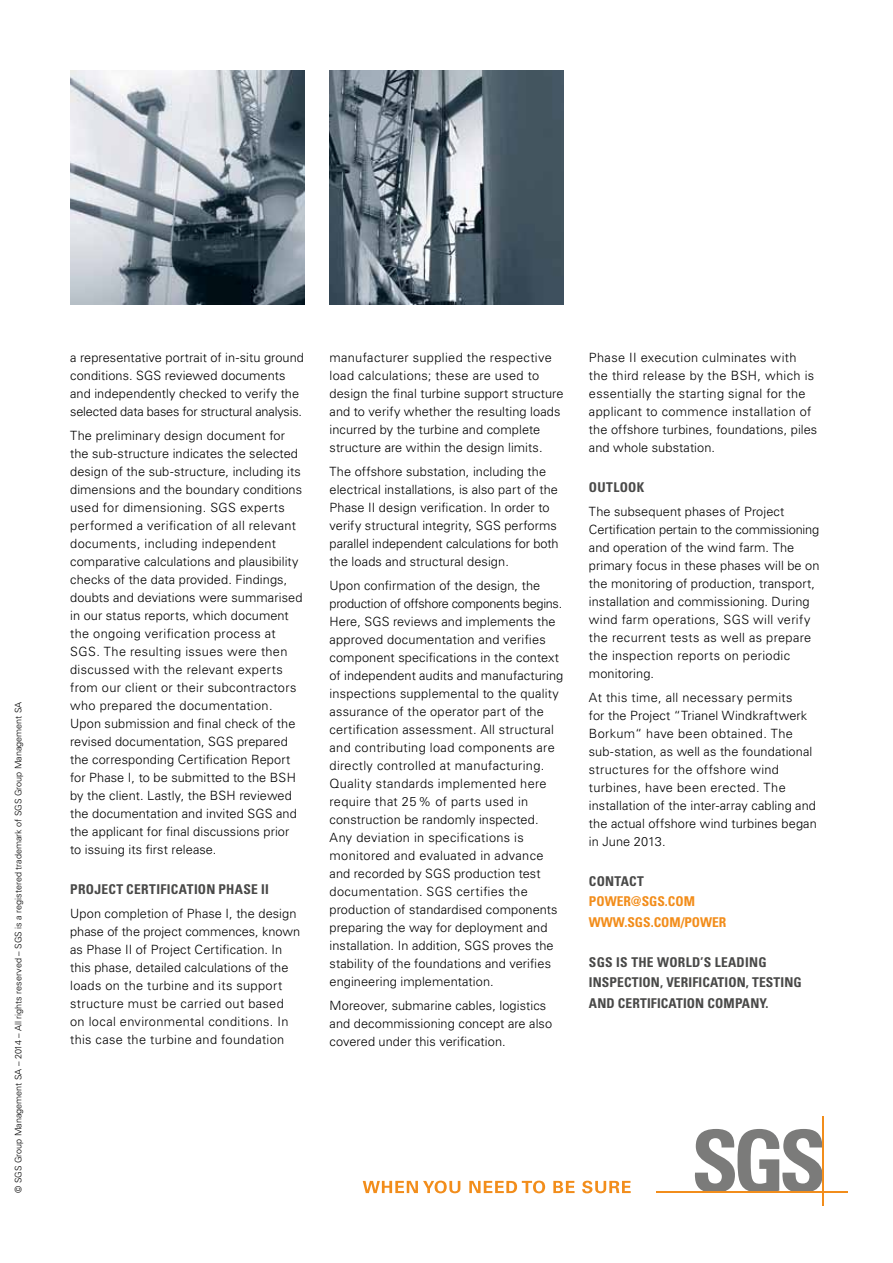
<style>
.page{position:relative;width:893px;height:1263px;background:#fff}
.page>*{position:absolute;margin:0;border:0;box-sizing:border-box;transform-origin:0 0}
.t1{font:700 condensed 13.5px/20.2px "Univers LT Std";letter-spacing:.01em;color:#494948}
.t2{font:700 condensed 13.5px "Univers LT Std";color:#f28d1b}
.t3{font:300 12.75px/18px "Univers LT Std";letter-spacing:.01em;color:#000}
.t4{font:300 9px "Univers LT Std";color:#000}
</style>
<div class="page">
<svg style="left:363px;top:1180px;width:97px;height:13px"></svg>
<svg style="left:469px;top:1180px;width:76px;height:13px"></svg>
<svg style="left:553px;top:1181px;width:22px;height:12px"></svg>
<svg style="left:582px;top:1181px;width:49px;height:12px"></svg>
<svg style="left:694px;top:1129px;width:128px;height:63px"></svg>
<hr style="left:656px;top:1192px;width:192px;height:1px;background:#f28d1b">
<hr style="left:822px;top:1116px;width:2px;height:90px;background:#f28d1b">
<img style="left:70px;top:70px;width:234px;height:234px">
<img style="left:330px;top:70px;width:233px;height:234px">
<p class="t4" style="left:13px;top:1193px;width:492px;rotate:-90deg">© SGS Group Management SA – 2014 – All rights reserved – SGS is a registered trademark of SGS Group Management SA</p>
<p class="t3" style="left:70px;top:348px;width:235px">a representative portrait of in-situ ground conditions. SGS reviewed documents and independently checked to verify the selected data bases for structural analysis.</p>
<p class="t3" style="left:70px;top:426px;width:234px">The preliminary design document for the sub-structure indicates the selected design of the sub-structure, including its dimensions and the boundary conditions used for dimensioning. SGS experts performed a verification of all relevant documents, including independent comparative calculations and plausibility checks of the data provided. Findings, doubts and deviations were summarised in our status reports, which document the ongoing verification process at SGS. The resulting issues were then discussed with the relevant experts from our client or their subcontractors who prepared the documentation.<br>Upon submission and final check of the revised documentation, SGS prepared the corresponding Certification Report for Phase I, to be submitted to the BSH by the client. Lastly, the BSH reviewed the documentation and invited SGS and the applicant for final discussions prior to issuing its first release.</p>
<p class="t1" style="left:70px;top:879px;width:33px">PROJECT</p>
<p class="t1" style="left:126px;top:879px;width:9px">CERT</p>
<p class="t1" style="left:156px;top:879px;width:88px">IFICATION PHASE</p>
<p class="t1" style="left:261px;top:879px;width:9px">II</p>
<p class="t3" style="left:70px;top:905px;width:232px">Upon completion of Phase I, the design phase of the project commences, known as Phase II of Project Certification. In this phase, detailed calculations of the loads on the turbine and its support structure must be carried out based on local environmental conditions. In this case the turbine and foundation</p>
<p class="t3" style="left:330px;top:348px;width:235px">manufacturer supplied the respective load calculations; these are used to design the final turbine support structure and to verify whether the resulting loads incurred by the turbine and complete structure are within the design limits.</p>
<p class="t3" style="left:330px;top:462px;width:231px">The offshore substation, including the electrical installations, is also part of the Phase II design verification. In order to verify structural integrity, SGS performs parallel independent calculations for both the loads and structural design.</p>
<p class="t3" style="left:330px;top:576px;width:235px">Upon confirmation of the design, the production of offshore components begins.<br>Here, SGS reviews and implements the approved documentation and verifies component specifications in the context of independent audits and manufacturing inspections supplemental to the quality assurance of the operator part of the certification assessment. All structural and contributing load components are directly controlled at manufacturing.<br>Quality standards implemented here require that 25% of parts used in construction be randomly inspected.<br>Any deviation in specifications is monitored and evaluated in advance and recorded by SGS production test documentation. SGS certifies the production of standardised components preparing the way for deployment and installation. In addition, SGS proves the stability of the foundations and verifies engineering implementation.</p>
<p class="t3" style="left:330px;top:996px;width:224px">Moreover, submarine cables, logistics and decommissioning concept are also covered under this verification.</p>
<p class="t3" style="left:589px;top:348px;width:230px">Phase II execution culminates with the third release by the BSH, which is essentially the starting signal for the applicant to commence installation of the offshore turbines, foundations, piles and whole substation.</p>
<p class="t1" style="left:589px;top:477px;width:56px">OUTLOOK</p>
<p class="t3" style="left:589px;top:503px;width:232px">The subsequent phases of Project Certification pertain to the commissioning and operation of the wind farm. The primary focus in these phases will be on the monitoring of production, transport, installation and commissioning. During wind farm operations, SGS will verify the recurrent tests as well as prepare the inspection reports on periodic monitoring.</p>
<p class="t3" style="left:589px;top:689px;width:229px">At this time, all necessary permits<br>for the Project “Trianel Windkraftwerk Borkum“ have been obtained. The sub-station, as well as the foundational structures for the offshore wind turbines, have been erected. The installation of the inter-array cabling and the actual offshore wind turbines began in June 2013.</p>
<p class="t1" style="left:589px;top:871px;width:56px">CO NTACT</p>
<p class="t2" style="left:589px;top:893px;width:10px">POW</p>
<p class="t2" style="left:617px;top:893px;width:69px">ER@SGS.COM</p>
<p class="t2" style="left:589px;top:913px;width:14px">WWW</p>
<p class="t2" style="left:624px;top:913px;width:70px">.SGS.COM/POW</p>
<p class="t2" style="left:712px;top:913px;width:16px">ER</p>
<p class="t1" style="left:589px;top:952px;width:213px">SGS IS THE WORLD’S LEADING<br>INSPECTIO N, VERIFICATIO N, TESTING<br>AND CERTIFI CATIO N COMP</p>
<p class="t1" style="left:742px;top:993px;width:28px">ANY.</p>
</div>
